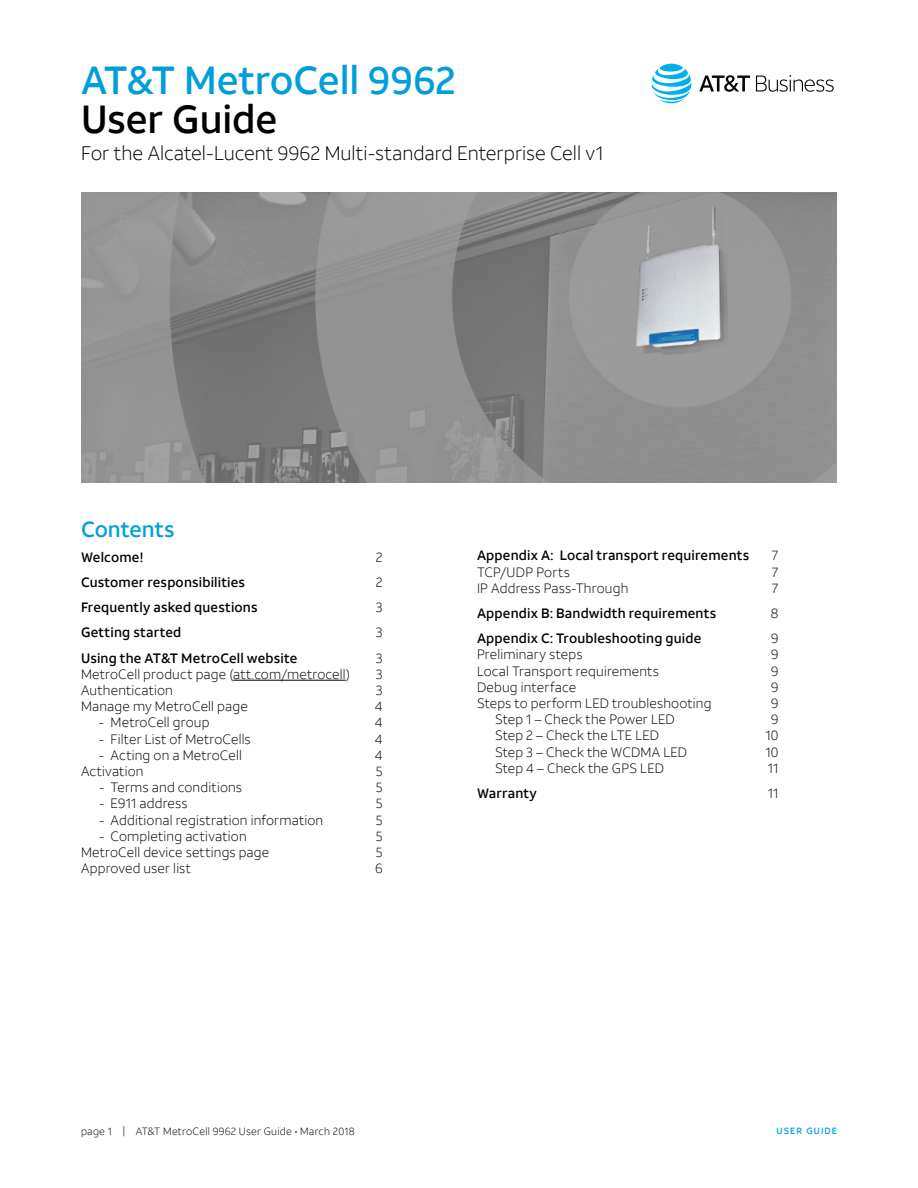
<style>
.page{position:relative;width:918px;height:1188px;background:#fff}
.page>*{position:absolute;margin:0;border:0;box-sizing:border-box;transform-origin:0 0}
.t1{font:500 39px "ATT Aleck Sans";color:#009fdb}
.t2{font:500 39px "ATT Aleck Sans";letter-spacing:-.005em;color:#000}
.t3{font:500 21.75px "ATT Aleck Sans";color:#009fdb}
.t4{font:300 19.5px "ATT Aleck Sans";color:#000}
.t5{font:300 13.5px "ATT Aleck Sans";letter-spacing:.015em;color:#000}
.t6{font:500 13.5px "ATT Aleck Sans";letter-spacing:.015em;color:#000}
.t7{font:300 10.5px "ATT Aleck Sans";letter-spacing:.02em;color:#000}
.t8{font:500 9px "ATT Aleck Sans";letter-spacing:.12em;color:#00a1df}
</style>
<div class="page">
<hr style="left:233px;top:680px;width:113px;height:1px;background:#000">
<img style="left:81px;top:193px;width:756px;height:290px">
<svg style="left:652px;top:64px;width:39px;height:39px"></svg>
<svg style="left:699px;top:75px;width:51px;height:17px"></svg>
<svg style="left:756px;top:75px;width:78px;height:17px"></svg>
<h1 class="t1" style="left:81px;top:56px;width:376px">AT&amp;T MetroCell 9962</h1>
<h1 class="t2" style="left:81px;top:95px;width:198px">User Guide</h1>
<h3 class="t4" style="left:81px;top:141px;width:524px">For the Alcatel-Lucent 9962 Multi-standard Enterprise Cell v1</h3>
<h2 class="t3" style="left:81px;top:515px;width:95px">Contents</h2>
<p class="t6" style="left:81px;top:549px;width:64px">Welcome!</p>
<p class="t5" style="left:376px;top:549px;width:8px">2</p>
<p class="t6" style="left:81px;top:574px;width:166px">Customer responsibilities</p>
<p class="t5" style="left:376px;top:574px;width:8px">2</p>
<p class="t6" style="left:81px;top:599px;width:178px">Frequently asked questions</p>
<p class="t5" style="left:376px;top:599px;width:8px">3</p>
<p class="t6" style="left:81px;top:624px;width:102px">Getting started</p>
<p class="t5" style="left:376px;top:624px;width:8px">3</p>
<p class="t6" style="left:81px;top:649px;width:218px">Using the AT&amp;T MetroCell website</p>
<p class="t5" style="left:376px;top:650px;width:8px">3</p>
<p class="t5" style="left:81px;top:666px;width:271px">MetroCell product page (att.com/metrocell)</p>
<p class="t5" style="left:376px;top:666px;width:8px">3</p>
<p class="t5" style="left:81px;top:682px;width:93px">Authentication</p>
<p class="t5" style="left:376px;top:682px;width:8px">3</p>
<p class="t5" style="left:81px;top:698px;width:168px">Manage my MetroCell page</p>
<p class="t5" style="left:375px;top:698px;width:9px">4</p>
<p class="t5" style="left:99px;top:714px;width:112px">- MetroCell group</p>
<p class="t5" style="left:375px;top:714px;width:9px">4</p>
<p class="t5" style="left:99px;top:731px;width:153px">- Filter List of MetroCells</p>
<p class="t5" style="left:375px;top:731px;width:9px">4</p>
<p class="t5" style="left:99px;top:747px;width:144px">- Acting on a MetroCell</p>
<p class="t5" style="left:375px;top:747px;width:9px">4</p>
<p class="t5" style="left:81px;top:763px;width:64px">Activation</p>
<p class="t5" style="left:376px;top:763px;width:8px">5</p>
<p class="t5" style="left:99px;top:779px;width:145px">- Terms and conditions</p>
<p class="t5" style="left:376px;top:779px;width:8px">5</p>
<p class="t5" style="left:99px;top:795px;width:90px">- E911 address</p>
<p class="t5" style="left:376px;top:795px;width:8px">5</p>
<p class="t5" style="left:99px;top:812px;width:226px">- Additional registration information</p>
<p class="t5" style="left:376px;top:812px;width:8px">5</p>
<p class="t5" style="left:99px;top:828px;width:149px">- Completing activation</p>
<p class="t5" style="left:376px;top:828px;width:8px">5</p>
<p class="t5" style="left:81px;top:844px;width:190px">MetroCell device settings page</p>
<p class="t5" style="left:376px;top:844px;width:8px">5</p>
<p class="t5" style="left:81px;top:860px;width:111px">Approved user list</p>
<p class="t5" style="left:375px;top:860px;width:9px">6</p>
<p class="t6" style="left:477px;top:547px;width:274px">Appendix A: Local transport requirements</p>
<p class="t5" style="left:772px;top:547px;width:8px">7</p>
<p class="t5" style="left:477px;top:564px;width:94px">TCP/UDP Ports</p>
<p class="t5" style="left:772px;top:564px;width:8px">7</p>
<p class="t5" style="left:477px;top:580px;width:153px">IP Address Pass-Through</p>
<p class="t5" style="left:772px;top:580px;width:8px">7</p>
<p class="t6" style="left:477px;top:605px;width:241px">Appendix B: Bandwidth requirements</p>
<p class="t5" style="left:771px;top:605px;width:9px">8</p>
<p class="t6" style="left:477px;top:630px;width:226px">Appendix C: Troubleshooting guide</p>
<p class="t5" style="left:771px;top:630px;width:9px">9</p>
<p class="t5" style="left:477px;top:646px;width:107px">Preliminary steps</p>
<p class="t5" style="left:771px;top:646px;width:9px">9</p>
<p class="t5" style="left:477px;top:663px;width:184px">Local Transport requirements</p>
<p class="t5" style="left:771px;top:663px;width:9px">9</p>
<p class="t5" style="left:477px;top:679px;width:101px">Debug interface</p>
<p class="t5" style="left:771px;top:679px;width:9px">9</p>
<p class="t5" style="left:477px;top:695px;width:236px">Steps to perform LED troubleshooting</p>
<p class="t5" style="left:771px;top:695px;width:9px">9</p>
<p class="t5" style="left:495px;top:711px;width:181px">Step 1 – Check the Power LED</p>
<p class="t5" style="left:771px;top:711px;width:9px">9</p>
<p class="t5" style="left:495px;top:727px;width:166px">Step 2 – Check the LTE LED</p>
<p class="t5" style="left:765px;top:727px;width:15px">10</p>
<p class="t5" style="left:495px;top:744px;width:194px">Step 3 – Check the WCDMA LED</p>
<p class="t5" style="left:765px;top:744px;width:15px">10</p>
<p class="t5" style="left:495px;top:760px;width:171px">Step 4 – Check the GPS LED</p>
<p class="t5" style="left:768px;top:760px;width:12px">11</p>
<p class="t6" style="left:477px;top:785px;width:61px">Warranty</p>
<p class="t5" style="left:768px;top:785px;width:12px">11</p>
<p class="t7" style="left:81px;top:1125px;width:275px">page 1 | AT&amp;T MetroCell 9962 User Guide • March 2018</p>
<p class="t8" style="left:777px;top:1125px;width:62px">USER GUIDE</p>
</div>
